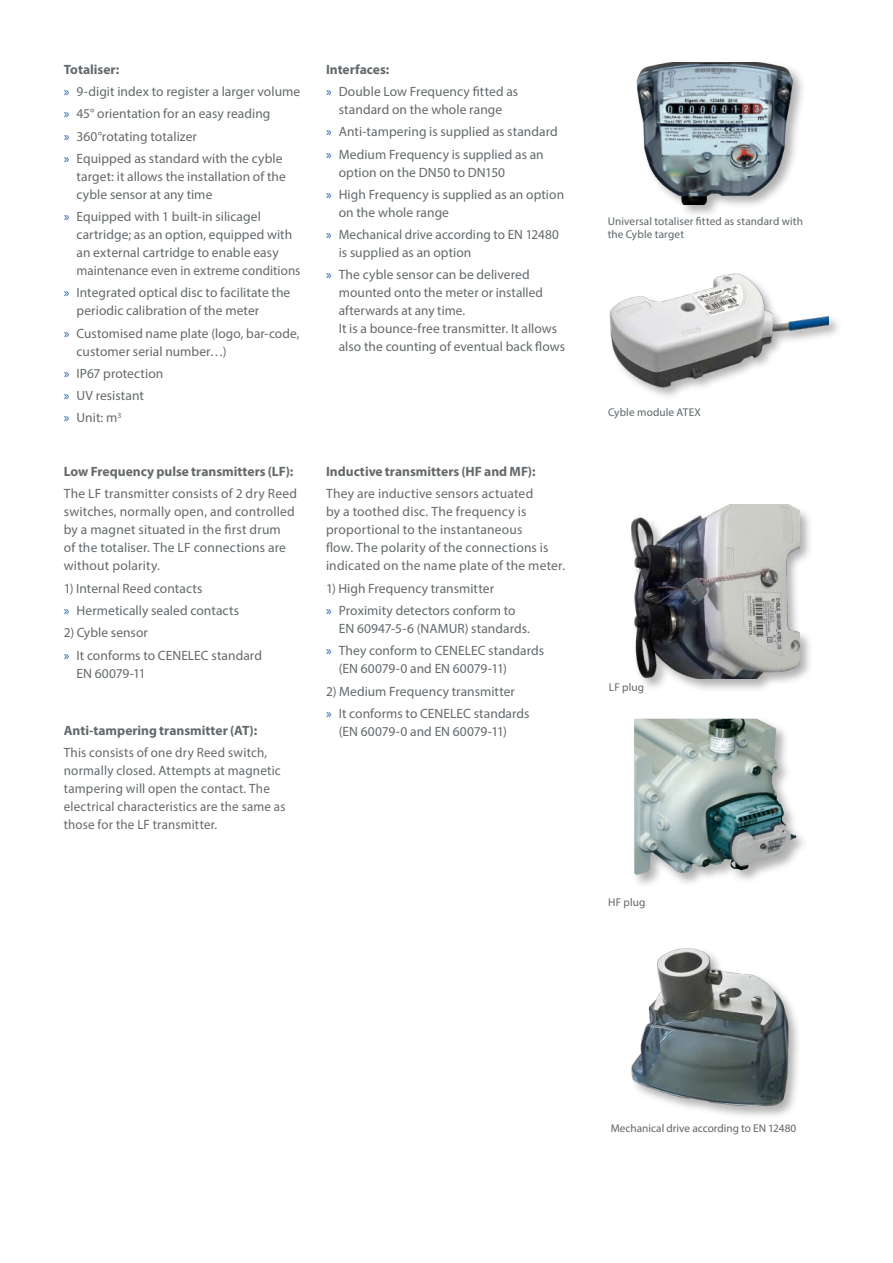
<style>
.page{position:relative;width:893px;height:1263px;background:#fff}
.page>*{position:absolute;margin:0;border:0;box-sizing:border-box;transform-origin:0 0}
.t1{font:13.5px/18px "Myriad Pro";letter-spacing:.005em;color:#64696c}
.t2{font:700 13.5px "Myriad Pro";color:#64696c}
.t3{font:11.25px/13.5px "Myriad Pro";letter-spacing:.01em;color:#5e6569}
.s1{font-weight:700}
.s2{color:#1f60ab}
</style>
<div class="page">
<div style="left:635px;top:60px;width:171px;height:159px;background:#231f20;opacity:.35"></div>
<img style="left:635px;top:63px;width:163px;height:141px">
<img style="left:631px;top:948px;width:167px;height:168px">
<img style="left:609px;top:273px;width:220px;height:122px">
<div style="left:632px;top:716px;width:178px;height:172px;background:#231f20;opacity:.35"></div>
<img style="left:634px;top:719px;width:163px;height:156px">
<div style="left:629px;top:502px;width:185px;height:191px;background:#231f20;opacity:.35"></div>
<img style="left:631px;top:504px;width:168px;height:174px">
<p class="t1" style="left:64px;top:58px;width:238px;line-height:22.2px"><span class="s1">Totaliser:<br></span><span class="s2">»</span> 9-digit index to register a larger volume <span class="s2">»</span> 45° orientation for an easy reading<br><span class="s2">»</span> 360°rotating totalizer<br><span class="s2">»</span> Equipped as standard with the cyble</p>
<p class="t1" style="left:77px;top:167px;width:211px">target: it allows the installation of the cyble sensor at any time</p>
<p class="t1" style="left:77px;top:207px;width:225px;text-indent:-13px"><span class="s2">»</span> Equipped with 1 built-in silicagel cartridge; as an option, equipped with an external cartridge to enable easy maintenance even in extreme conditions</p>
<p class="t1" style="left:77px;top:284px;width:215px;text-indent:-13px"><span class="s2">»</span> Integrated optical disc to facilitate the periodic calibration of the meter</p>
<p class="t1" style="left:77px;top:324px;width:224px;text-indent:-13px"><span class="s2">»</span> Customised name plate (logo, bar-code, customer serial number…)</p>
<p class="t1" style="left:64px;top:362px;width:101px;line-height:22.2px"><span class="s2">»</span> IP67 protection <span class="s2">»</span> UV resistant<br><span class="s2">»</span> Unit: m<sup>3</sup></p>
<p class="t2" style="left:64px;top:463px;width:231px">Low Frequency pulse transmitters (LF):</p>
<p class="t1" style="left:64px;top:485px;width:235px">The LF transmitter consists of 2 dry Reed switches, normally open, and controlled by a magnet situated in the first drum<br>of the totaliser. The LF connections are without polarity.</p>
<p class="t1" style="left:64px;top:577px;width:177px;line-height:22.2px">1) Internal Reed contacts<br><span class="s2">»</span> Hermetically sealed contacts</p>
<p class="t1" style="left:64px;top:621px;width:200px;line-height:22.2px">2) Cyble sensor<br><span class="s2">»</span> It conforms to CENELEC standard</p>
<p class="t1" style="left:77px;top:664px;width:71px">EN 60079-11</p>
<p class="t2" style="left:64px;top:721px;width:195px">Anti-tampering transmitter (AT):</p>
<p class="t1" style="left:64px;top:743px;width:223px">This consists of one dry Reed switch, normally closed. Attempts at magnetic tampering will open the contact. The electrical characteristics are the same as those for the LF transmitter.</p>
<p class="t1" style="left:326px;top:58px;width:194px;line-height:22.2px"><span class="s1">Interfaces:<br></span><span class="s2">»</span> Double Low Frequency fitted as</p>
<p class="t1" style="left:326px;top:98px;width:233px;line-height:22.2px;text-indent:13px">standard on the whole range<br><span class="s2">»</span> Anti-tampering is supplied as standard <span class="s2">»</span> Medium Frequency is supplied as an</p>
<p class="t1" style="left:326px;top:161px;width:240px;line-height:22.2px;text-indent:13px">option on the DN50 to DN150<br><span class="s2">»</span> High Frequency is supplied as an option</p>
<p class="t1" style="left:326px;top:201px;width:234px;line-height:22.2px;text-indent:13px">on the whole range<br><span class="s2">»</span> Mechanical drive according to EN 12480</p>
<p class="t1" style="left:326px;top:241px;width:205px;line-height:22.2px;text-indent:13px">is supplied as an option<br><span class="s2">»</span> The cyble sensor can be delivered</p>
<p class="t1" style="left:339px;top:284px;width:228px">mounted onto the meter or installed afterwards at any time.<br>It is a bounce-free transmitter. It allows also the counting of eventual back flows</p>
<p class="t2" style="left:326px;top:463px;width:211px">Inductive transmitters (HF and MF):</p>
<p class="t1" style="left:326px;top:485px;width:241px">They are inductive sensors actuated<br>by a toothed disc. The frequency is proportional to the instantaneous<br>flow. The polarity of the connections is indicated on the name plate of the meter.</p>
<p class="t1" style="left:326px;top:577px;width:191px;line-height:22.2px">1) High Frequency transmitter<br><span class="s2">»</span> Proximity detectors conform to</p>
<p class="t1" style="left:326px;top:617px;width:220px;line-height:22.2px;text-align:center">EN 60947-5-6 (NAMUR) standards.<br><span class="s2">»</span> They conform to CENELEC standards</p>
<p class="t1" style="left:339px;top:659px;width:170px">(EN 60079-0 and EN 60079-11)</p>
<p class="t1" style="left:326px;top:680px;width:205px;line-height:22.2px">2) Medium Frequency transmitter<br><span class="s2">»</span> It conforms to CENELEC standards</p>
<p class="t1" style="left:339px;top:722px;width:170px">(EN 60079-0 and EN 60079-11)</p>
<p class="t3" style="left:608px;top:214px;width:197px">Universal totaliser fitted as standard with the Cyble target</p>
<p class="t3" style="left:608px;top:405px;width:94px">Cyble module ATEX</p>
<p class="t3" style="left:609px;top:680px;width:37px">LF plug</p>
<p class="t3" style="left:608px;top:895px;width:39px">HF plug</p>
<p class="t3" style="left:611px;top:1121px;width:187px">Mechanical drive according to EN 12480</p>
</div>
